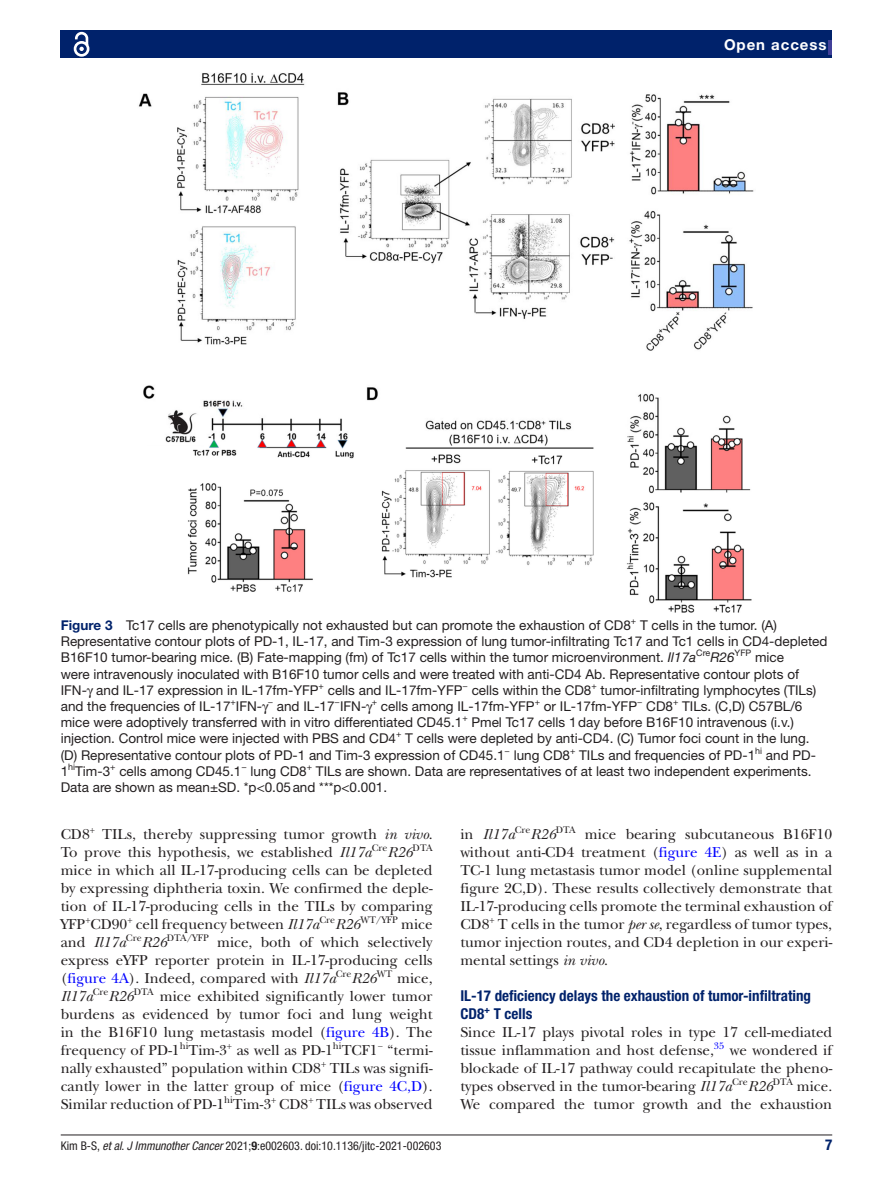
<style>
.page{position:relative;width:893px;height:1191px;background:#fff}
.page>*{position:absolute;margin:0;border:0;box-sizing:border-box;transform-origin:0 0}
.t1{font:15px/18px "New Baskerville";color:#231f20;text-align:justify}
.t2{font:700 condensed 15px/18px "Helvetica Neue LT Std";color:#00226b}
.t3{font:italic 15px "New Baskerville";color:#231f20}
.t4{font:700 15px "Helvetica Neue LT Std";letter-spacing:.065em;color:#fff}
.t5{font:13.5px/16.2px "Helvetica Neue LT Std";color:#231f20}
.t6{font:italic 13.5px "Helvetica Neue LT Std";color:#231f20}
.t7{font:condensed 12px "Helvetica Neue LT Std";color:#231f20}
.t8{font:9.9px "New Baskerville";color:#231f20}
.t9{font:9.9px "New Baskerville";color:#00f}
.t10{font:700 condensed 9.9px "Helvetica Neue LT Std";color:#00226b}
.t11{font:9px "Helvetica Neue LT Std";color:#231f20}
.s1{font-weight:700;color:#00226b}
.s2{font-style:italic}
.s3{font-style:normal}
.s4{color:#00f}
.s5{font-weight:700}
</style>
<div class="page">
<hr style="left:61px;top:1134px;width:771px;height:1px;background:#231f20">
<div style="left:61px;top:31px;width:771px;height:27px;background:#00226b"></div>
<hr style="left:828px;top:40px;width:4px;height:15px;background:#414099">
<svg style="left:73px;top:31px;width:17px;height:26px"></svg>
<img style="left:138px;top:73px;width:616px;height:539px">
<p class="t4" style="left:724px;top:35px;width:104px">Open access</p>
<p class="t5" style="left:61px;top:617px;width:572px"><span class="s1">Figure 3</span> Tc17 cells are phenotypically not exhausted but can promote the exhaustion of CD8</p>
<p class="t11" style="left:631px;top:615px;width:7px">+</p>
<p class="t5" style="left:61px;top:617px;width:768px;text-indent:579px">T cells in the tumor. (A)<br>Representative contour plots of PD-1, IL-17, and Tim-3 expression of lung tumor-infiltrating Tc17 and Tc1 cells in CD4-depleted<br>B16F10 tumor-bearing mice. (B) Fate-mapping (fm) of Tc17 cells within the tumor microenvironment. <span class="s2">Il17a</span></p>
<p class="t11" style="left:696px;top:647px;width:16px">Cre</p>
<p class="t6" style="left:710px;top:649px;width:26px">R26</p>
<p class="t11" style="left:735px;top:647px;width:18px">YFP</p>
<p class="t5" style="left:61px;top:649px;width:757px;text-indent:694px">mice were intravenously inoculated with B16F10 tumor cells and were treated with anti-CD4 Ab. Representative contour plots of IFN- and IL-17 expression in IL-17fm-YFP<sup>+</sup> cells and IL-17fm-YFP<sup>−</sup> cells within the CD8<sup>+</sup> tumor-infiltrating lymphocytes (TILs) and the frequencies of IL-17<sup>+</sup>IFN-</p>
<p class="t11" style="left:335px;top:696px;width:7px">−</p>
<p class="t11" style="left:372px;top:696px;width:7px">+</p>
<p class="t5" style="left:381px;top:698px;width:155px">cells among IL-17fm-YFP</p>
<p class="t11" style="left:535px;top:696px;width:7px">+</p>
<p class="t5" style="left:544px;top:698px;width:95px">or IL-17fm-YFP</p>
<p class="t11" style="left:637px;top:696px;width:7px">−</p>
<p class="t5" style="left:646px;top:698px;width:28px">CD8</p>
<p class="t11" style="left:673px;top:696px;width:7px">+</p>
<p class="t5" style="left:61px;top:698px;width:757px;text-indent:621px">TILs. (C,D) C57BL/6 mice were adoptively transferred with in vitro differentiated CD45.1<sup>+</sup> Pmel Tc17 cells 1day before B16F10 intravenous (i.v.) injection. Control mice were injected with PBS and CD4<sup>+</sup> T cells were depleted by anti-CD4. (C) Tumor foci count in the lung. (D) Representative contour plots of PD-1 and Tim-3 expression of CD45.1<sup>−</sup> lung CD8<sup>+</sup> TILs and frequencies of PD-1<sup>hi</sup> and PD-1<sup>hi</sup>Tim-3<sup>+</sup> cells among CD45.1<sup>−</sup> lung CD8<sup>+</sup> TILs are shown. Data are representatives of at least two independent experiments.<br>Data are shown as mean±SD. *p&lt;0.05and ***p&lt;0.001.</p>
<p class="t11" style="left:268px;top:696px;width:7px">−</p>
<p class="t5" style="left:277px;top:698px;width:91px">and IL-17 IFN-</p>
<p class="t1" style="left:61px;top:825px;width:31px">CD8</p>
<p class="t8" style="left:90px;top:823px;width:7px">+</p>
<p class="t1" style="left:61px;top:825px;width:373px;text-indent:41px">TILs, thereby suppressing tumor growth <span class="s2">in vivo</span>.<br>To prove this hypothesis, we established <span class="s2">Il17a</span></p>
<p class="t8" style="left:372px;top:841px;width:17px">Cre</p>
<p class="t3" style="left:387px;top:843px;width:27px">R26</p>
<p class="t8" style="left:413px;top:841px;width:21px">DTA</p>
<p class="t1" style="left:61px;top:861px;width:373px">mice in which all IL-17-producing cells can be depleted by expressing diphtheria toxin. We confirmed the deple&shy;tion of IL-17-producing cells in the TILs by comparing YFP CD90</p>
<p class="t8" style="left:85px;top:913px;width:7px">+</p>
<p class="t8" style="left:127px;top:913px;width:7px">+</p>
<p class="t1" style="left:136px;top:915px;width:185px">cell frequency between <span class="s2">Il17a</span></p>
<p class="t8" style="left:319px;top:913px;width:17px">Cre</p>
<p class="t3" style="left:335px;top:915px;width:27px">R26</p>
<p class="t8" style="left:360px;top:913px;width:39px">WT/YFP</p>
<p class="t1" style="left:401px;top:915px;width:33px">mice</p>
<p class="t3" style="left:61px;top:933px;width:67px"><span class="s3">and</span> Il17a</p>
<p class="t8" style="left:126px;top:931px;width:17px">Cre</p>
<p class="t3" style="left:142px;top:933px;width:27px">R26</p>
<p class="t8" style="left:167px;top:931px;width:44px">DTA/YFP</p>
<p class="t1" style="left:61px;top:933px;width:373px;text-indent:156px">mice, both of which selectively express eYFP reporter protein in IL-17-producing cells (<span class="s4">figure 4A</span>). Indeed, compared with <span class="s2">Il17a</span></p>
<p class="t8" style="left:336px;top:967px;width:17px">Cre</p>
<p class="t3" style="left:352px;top:969px;width:27px">R26</p>
<p class="t8" style="left:377px;top:967px;width:17px">WT</p>
<p class="t1" style="left:61px;top:969px;width:373px;text-indent:336px">mice, <span class="s2">Il17a</span><sup>Cre</sup><span class="s2">R26</span><sup>DTA</sup> mice exhibited significantly lower tumor burdens as evidenced by tumor foci and lung weight in the B16F10 lung metastasis model (<span class="s4">figure 4B</span>). The frequency of PD-1</p>
<p class="t1" style="left:189px;top:1041px;width:40px">Tim-3</p>
<p class="t8" style="left:227px;top:1039px;width:7px">+</p>
<p class="t1" style="left:237px;top:1041px;width:98px">as well as PD-1</p>
<p class="t8" style="left:333px;top:1039px;width:10px">hi</p>
<p class="t1" style="left:342px;top:1041px;width:37px">TCF1</p>
<p class="t1" style="left:388px;top:1041px;width:47px">“termi-</p>
<p class="t1" style="left:61px;top:1059px;width:262px">nally exhausted” population within CD8</p>
<p class="t8" style="left:321px;top:1057px;width:7px">+</p>
<p class="t8" style="left:180px;top:1039px;width:10px">hi</p>
<p class="t1" style="left:61px;top:1059px;width:373px;text-indent:269px">TILs was signifi&shy;cantly lower in the latter group of mice (<span class="s4">figure 4C,D</span>).<br>Similar reduction of PD-1</p>
<p class="t8" style="left:224px;top:1093px;width:10px">hi</p>
<p class="t1" style="left:233px;top:1095px;width:40px">Tim-3</p>
<p class="t8" style="left:271px;top:1093px;width:7px">+</p>
<p class="t1" style="left:279px;top:1095px;width:31px">CD8</p>
<p class="t8" style="left:308px;top:1093px;width:7px">+</p>
<p class="t1" style="left:316px;top:1095px;width:118px">TILs was observed</p>
<p class="t3" style="left:460px;top:825px;width:97px"><span class="s3">in</span> Il17a<sup>Cre</sup>R26</p>
<p class="t8" style="left:556px;top:823px;width:21px">DTA</p>
<p class="t1" style="left:460px;top:825px;width:373px;text-indent:125px">mice bearing subcutaneous B16F10 without anti-CD4 treatment (<span class="s4">figure 4E</span>) as well as in a TC-1 lung metastasis tumor model (online supplemental figure 2C,D). These results collectively demonstrate that IL-17-producing cells promote the terminal exhaustion of CD8</p>
<p class="t8" style="left:489px;top:913px;width:7px">+</p>
<p class="t1" style="left:460px;top:915px;width:373px;text-indent:38px">T cells in the tumor <span class="s2">per se</span>, regardless of tumor types, tumor injection routes, and CD4 depletion in our experi&shy;mental settings <span class="s2">in vivo</span>.</p>
<p class="t2" style="left:460px;top:986px;width:352px">IL-17 deficiency delays the exhaustion of tumor-infiltrating<br>CD8</p>
<p class="t10" style="left:484px;top:1003px;width:7px">+</p>
<p class="t2" style="left:494px;top:1004px;width:40px">T cells</p>
<p class="t1" style="left:460px;top:1023px;width:373px">Since IL-17 plays pivotal roles in type 17 cell-mediated tissue inflammation and host defense,</p>
<p class="t9" style="left:714px;top:1039px;width:12px">35</p>
<p class="t1" style="left:460px;top:1041px;width:373px;text-indent:269px">we wondered if blockade of IL-17 pathway could recapitulate the pheno&shy;types observed in the tumor-bearing <span class="s2">Il17a</span></p>
<p class="t8" style="left:732px;top:1075px;width:17px">Cre</p>
<p class="t3" style="left:748px;top:1077px;width:27px">R26</p>
<p class="t8" style="left:773px;top:1075px;width:21px">DTA</p>
<p class="t1" style="left:460px;top:1077px;width:373px;text-align:right">mice.<br>We compared the tumor growth and the exhaustion</p>
<p class="t7" style="left:61px;top:1138px;width:382px">Kim B-S, <span class="s2">et al</span>. <span class="s2">J Immunother Cancer</span> 2021;<span class="s5">9</span>:e002603. doi:10.1136/jitc-2021-002603</p>
<p class="t2" style="left:825px;top:1135px;width:9px">7</p>
</div>
